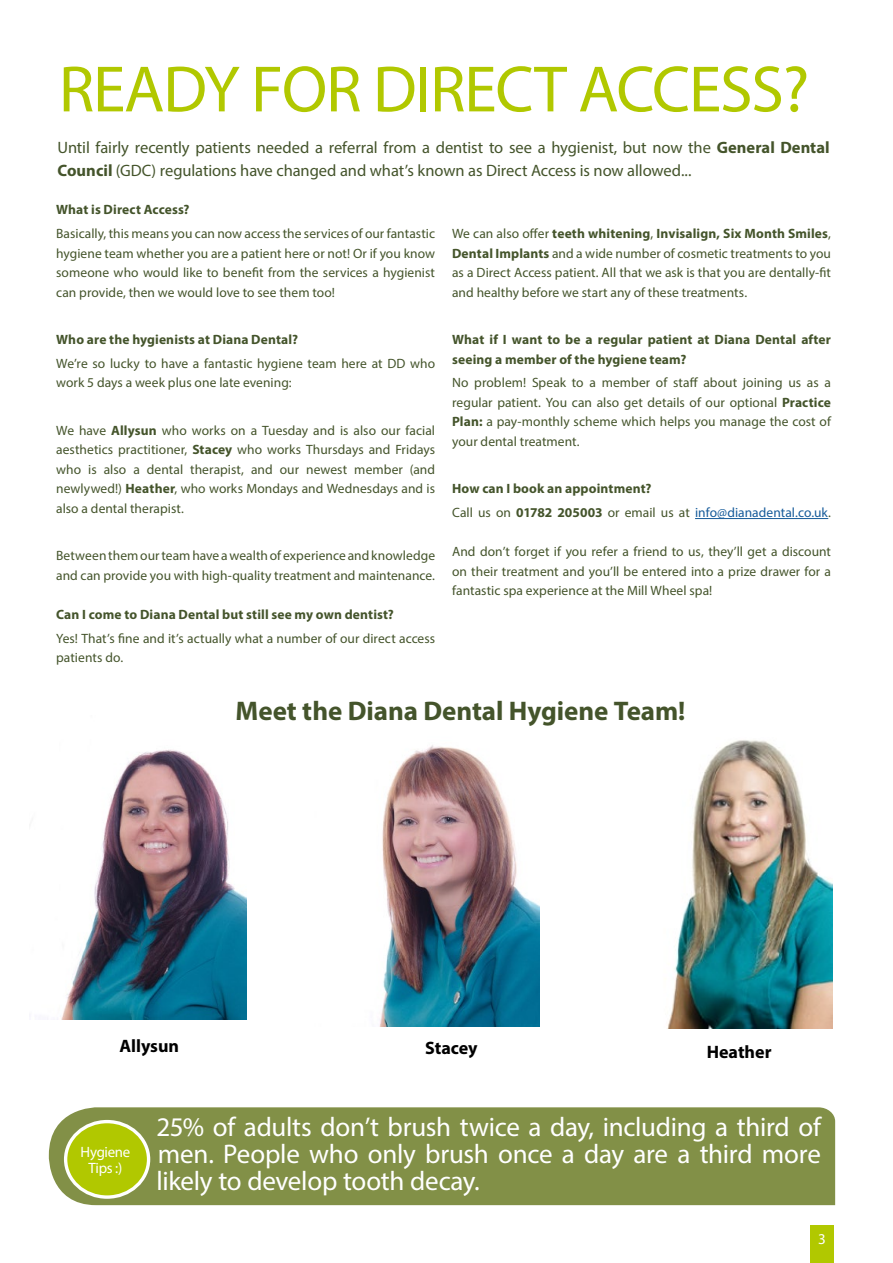
<style>
.page{position:relative;width:893px;height:1263px;background:#fff}
.page>*{position:absolute;margin:0;border:0;box-sizing:border-box;transform-origin:0 0}
.t1{font:66px "Myriad Pro";letter-spacing:-.02em;color:#b1c800}
.t2{font:27px/27px "Myriad Pro";letter-spacing:-.01em;color:#fff;text-align:justify}
.t3{font:700 27px "Myriad Pro";letter-spacing:-.005em;color:#44542b}
.t4{font:700 18px "Myriad Pro";color:#000}
.t5{font:16.5px/22.5px "Myriad Pro";letter-spacing:-.005em;color:#44542b}
.t6{font:15px/16.5px "Myriad Pro";letter-spacing:-.02em;color:#fff;text-align:center}
.t7{font:13.5px/19.5px "Myriad Pro";letter-spacing:.005em;color:#44542b;text-align:justify}
.t8{font:700 13.5px/19.5px "Myriad Pro";letter-spacing:.01em;color:#44542b}
.s1{font-weight:700}
.s2{font-weight:400}
.s3{font-weight:400;color:#165b9a}
</style>
<div class="page">
<hr style="left:695px;top:518px;width:133px;height:1px;background:#165b9a">
<div style="left:49px;top:1107px;width:786px;height:98px;background:#829047"></div>
<div style="left:66px;top:1121px;width:83px;height:76px;background:#b1c800;border-radius:50%"></div>
<div style="left:64px;top:1120px;width:86px;height:79px;border:3px solid #fff;border-radius:50%"></div>
<img style="left:61px;top:749px;width:185px;height:270px">
<img style="left:379px;top:745px;width:161px;height:281px">
<img style="left:667px;top:740px;width:165px;height:288px">
<div style="left:810px;top:1226px;width:23px;height:37px;background:#b1c800"></div>
<h1 class="t1" style="left:59px;top:49px;width:752px">READY FOR DIRECT ACCESS?</h1>
<p class="t5" style="left:57px;top:136px;width:774px">Until fairly recently patients needed a referral from a dentist to see a hygienist, but now the <span class="s1">General Dental<br>Council</span> (GDC) regulations have changed and what’s known as Direct Access is now allowed...</p>
<p class="t8" style="left:56px;top:200px;width:135px">What is Direct Access?</p>
<p class="t7" style="left:56px;top:224px;width:380px">Basically, this means you can now access the services of our fantastic hygiene team whether you are a patient here or not! Or if you know someone who would like to benefit from the services a hygienist can provide, then we would love to see them too!</p>
<p class="t8" style="left:56px;top:329px;width:243px">Who are the hygienists at Diana Dental?</p>
<p class="t7" style="left:56px;top:353px;width:380px">We’re so lucky to have a fantastic hygiene team here at DD who work 5 days a week plus one late evening:</p>
<p class="t7" style="left:56px;top:420px;width:380px">We have <span class="s1">Allysun</span> who works on a Tuesday and is also our facial aesthetics practitioner, <span class="s1">Stacey</span> who works Thursdays and Fridays who is also a dental therapist, and our newest member (and newlywed!) <span class="s1">Heather</span>, who works Mondays and Wednesdays and is also a dental therapist.</p>
<p class="t7" style="left:56px;top:546px;width:380px">Between them our team have a wealth of experience and knowledge and can provide you with high-quality treatment and maintenance.</p>
<p class="t8" style="left:56px;top:604px;width:339px">Can I come to Diana Dental but still see my own dentist?</p>
<p class="t7" style="left:56px;top:628px;width:380px">Yes! That’s fine and it’s actually what a number of our direct access patients do.</p>
<p class="t7" style="left:452px;top:224px;width:380px">We can also offer <span class="s1">teeth whitening</span>, <span class="s1">Invisalign, Six Month Smiles</span>, <span class="s1">Dental Implants</span> and a wide number of cosmetic treatments to you as a Direct Access patient. All that we ask is that you are dentally-fit and healthy before we start any of these treatments.</p>
<p class="t8" style="left:452px;top:329px;width:380px">What if I want to be a regular patient at Diana Dental after seeing a member of the hygiene team?</p>
<p class="t7" style="left:452px;top:373px;width:380px">No problem! Speak to a member of staff about joining us as a regular patient. You can also get details of our optional <span class="s1">Practice Plan:</span> a pay-monthly scheme which helps you manage the cost of your dental treatment.</p>
<p class="t8" style="left:452px;top:477px;width:380px;line-height:23.7px">How can I book an appointment?<br><span class="s2">Call us on</span> 01782 205003 <span class="s2">or email us at</span> <span class="s3">info@dianadental.co.uk</span><span class="s2">.</span></p>
<p class="t7" style="left:452px;top:542px;width:380px">And don’t forget if you refer a friend to us, they’ll get a discount on their treatment and you’ll be entered into a prize drawer for a fantastic spa experience at the Mill Wheel spa!</p>
<h2 class="t3" style="left:236px;top:693px;width:451px">Meet the Diana Dental Hygiene Team!</h2>
<h3 class="t4" style="left:120px;top:1034px;width:61px">Allysun</h3>
<h3 class="t4" style="left:425px;top:1036px;width:54px">Stacey</h3>
<h3 class="t4" style="left:707px;top:1040px;width:66px">Heather</h3>
<p class="t6" style="left:81px;top:1143px;width:51px">Hygiene<br>Tips :)</p>
<h2 class="t2" style="left:156px;top:1113px;width:666px">25% of adults don’t brush twice a day, including a third of men. People who only brush once a day are a third more likely to develop tooth decay.</h2>
<p class="t6" style="left:818px;top:1231px;width:9px">3</p>
</div>
